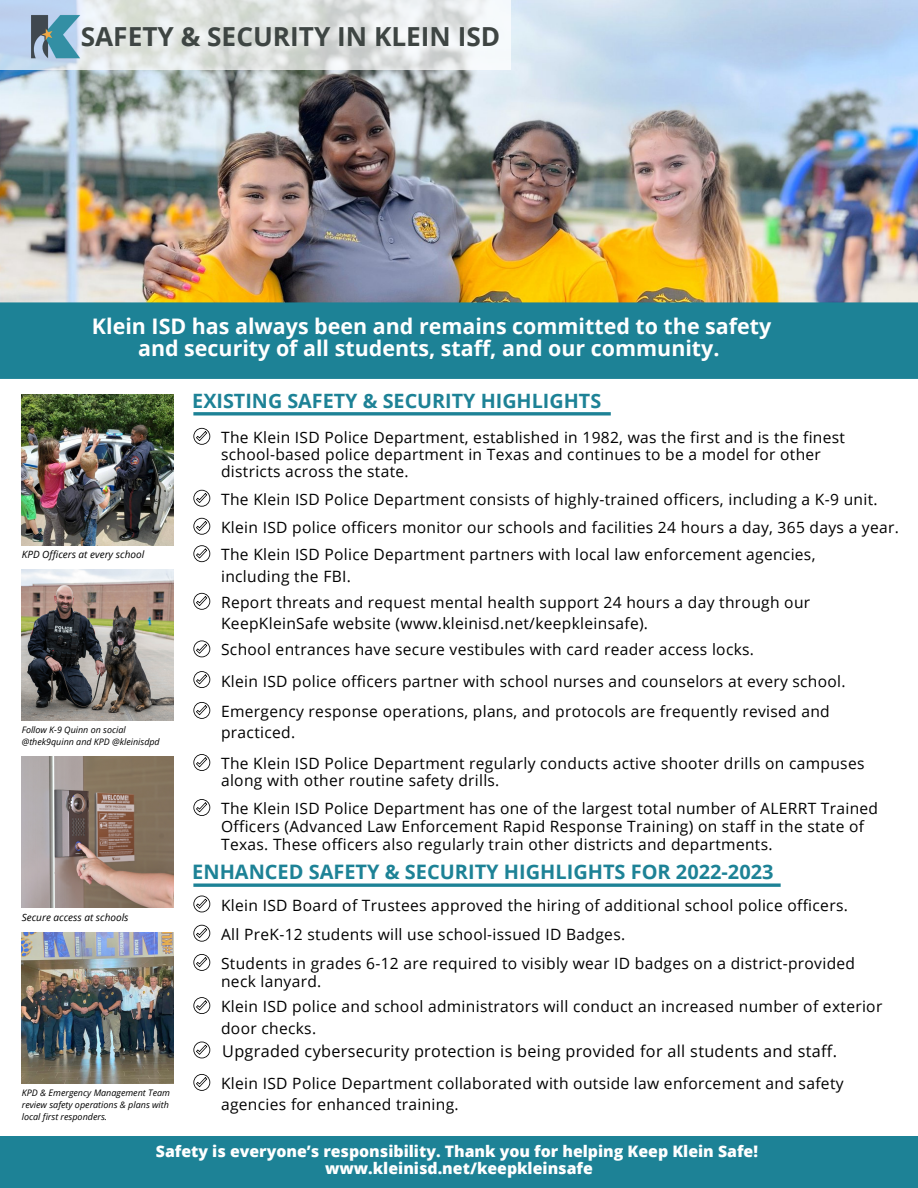
<style>
.page{position:relative;width:918px;height:1188px;background:#fff}
.page>*{position:absolute;margin:0;border:0;box-sizing:border-box;transform-origin:0 0}
.t1{font:700 26.25px "Open Sans";color:#3e4543}
.t2{font:700 21.45px/22.5px "Open Sans";color:#fff;text-align:center}
.t3{font:700 19.95px "Open Sans";color:#1d8296}
.t4{font:700 19.8px "Open Sans";color:#1d8296}
.t5{font:16.2px "Open Sans";letter-spacing:.02em;color:#000}
.t6{font:800 15.9px/16.8px "Open Sans";color:#fff;text-align:center}
.t7{font:15.6px/21.5px "Open Sans";letter-spacing:.02em;color:#000}
.t8{font:italic 10.05px "Open Sans";color:#000}
.t9{font:italic 9px/12px "Open Sans";color:#000}
</style>
<div class="page">
<img style="left:0;top:0;width:918px;height:302px">
<div style="left:0;top:1136px;width:918px;height:52px;background:#1d8296"></div>
<svg style="left:193px;top:883px;width:588px;height:4px;background:#4095a6"></svg>
<svg style="left:0;top:0;width:511px;height:70px"></svg>
<div style="left:0;top:302px;width:918px;height:77px;background:#1d8296"></div>
<img style="left:31px;top:15px;width:49px;height:43px">
<svg style="left:193px;top:925px;width:17px;height:17px"></svg>
<svg style="left:193px;top:997px;width:17px;height:17px"></svg>
<svg style="left:193px;top:1042px;width:17px;height:16px"></svg>
<svg style="left:193px;top:490px;width:17px;height:17px"></svg>
<svg style="left:193px;top:518px;width:17px;height:17px"></svg>
<svg style="left:193px;top:545px;width:17px;height:17px"></svg>
<svg style="left:193px;top:896px;width:17px;height:16px"></svg>
<svg style="left:193px;top:593px;width:17px;height:17px"></svg>
<svg style="left:193px;top:640px;width:17px;height:17px"></svg>
<svg style="left:193px;top:412px;width:418px;height:4px;background:#4095a6"></svg>
<svg style="left:193px;top:954px;width:17px;height:17px"></svg>
<svg style="left:193px;top:1074px;width:17px;height:17px"></svg>
<svg style="left:193px;top:702px;width:17px;height:17px"></svg>
<svg style="left:193px;top:428px;width:17px;height:17px"></svg>
<svg style="left:193px;top:671px;width:17px;height:17px"></svg>
<svg style="left:193px;top:754px;width:17px;height:17px"></svg>
<svg style="left:193px;top:799px;width:17px;height:17px"></svg>
<img style="left:22px;top:394px;width:151px;height:152px">
<img style="left:22px;top:756px;width:151px;height:152px">
<img style="left:22px;top:570px;width:151px;height:151px">
<img style="left:22px;top:932px;width:151px;height:152px">
<h1 class="t1" style="left:81px;top:18px;width:421px">SAFETY &amp; SECURITY IN KLEIN ISD</h1>
<h2 class="t2" style="left:92px;top:314px;width:681px">Klein ISD has always been and remains committed to the safety and security of all students, staff, and our community.</h2>
<p class="t4" style="left:192px;top:387px;width:410px">EXISTING SAFETY &amp; SECURITY HIGHLIGHTS</p>
<p class="t8" style="left:22px;top:548px;width:124px">KPD Officers at every school</p>
<p class="t9" style="left:22px;top:724px;width:140px">Follow K-9 Quinn on social @thek9quinn and KPD @kleinisdpd</p>
<p class="t8" style="left:22px;top:910px;width:108px">Secure access at schools</p>
<p class="t9" style="left:22px;top:1087px;width:150px;text-align:justify">KPD &amp; Emergency Management Team review safety operations &amp; plans with local first responders.</p>
<p class="t7" style="left:221px;top:429px;width:625px;line-height:16.8px">The Klein ISD Police Department, established in 1982, was the first and is the finest school-based police department in Texas and continues to be a model for other districts across the state.</p>
<p class="t7" style="left:221px;top:485px;width:679px;line-height:27.8px">The Klein ISD Police Department consists of highly-trained officers, including a K-9 unit.<br>Klein ISD police officers monitor our schools and facilities 24 hours a day, 365 days a year.<br>The Klein ISD Police Department partners with local law enforcement agencies,</p>
<p class="t7" style="left:221px;top:565px;width:131px">including the FBI.</p>
<p class="t7" style="left:221px;top:591px;width:591px">Report threats and request mental health support 24 hours a day through our<br>KeepKleinSafe website (www.kleinisd.net/keepkleinsafe).</p>
<p class="t7" style="left:221px;top:639px;width:535px">School entrances have secure vestibules with card reader access locks.</p>
<p class="t7" style="left:221px;top:670px;width:626px">Klein ISD police officers partner with school nurses and counselors at every school.</p>
<p class="t7" style="left:221px;top:700px;width:610px">Emergency response operations, plans, and protocols are frequently revised and practiced.</p>
<p class="t7" style="left:221px;top:755px;width:645px;line-height:16.8px">The Klein ISD Police Department regularly conducts active shooter drills on campuses along with other routine safety drills.</p>
<p class="t7" style="left:221px;top:799px;width:659px;line-height:18px">The Klein ISD Police Department has one of the largest total number of ALERRT Trained<br>Officers (Advanced Law Enforcement Rapid Response Training) on staff in the state of<br>Texas. These officers also regularly train other districts and departments.</p>
<p class="t3" style="left:192px;top:858px;width:583px">ENHANCED SAFETY &amp; SECURITY HIGHLIGHTS FOR 2022-2023</p>
<p class="t7" style="left:221px;top:894px;width:628px">Klein ISD Board of Trustees approved the hiring of additional school police officers.</p>
<p class="t7" style="left:221px;top:923px;width:406px">All PreK-12 students will use school-issued ID Badges.</p>
<p class="t7" style="left:221px;top:954px;width:635px;line-height:18px">Students in grades 6-12 are required to visibly wear ID badges on a district-provided neck lanyard.</p>
<p class="t7" style="left:221px;top:995px;width:663px">Klein ISD police and school administrators will conduct an increased number of exterior door checks.</p>
<p class="t5" style="left:222px;top:1040px;width:616px">Upgraded cybersecurity protection is being provided for all students and staff.</p>
<p class="t7" style="left:221px;top:1072px;width:624px">Klein ISD Police Department collaborated with outside law enforcement and safety agencies for enhanced training.</p>
<p class="t6" style="left:156px;top:1142px;width:604px">Safety is everyone’s responsibility. Thank you for helping Keep Klein Safe! www.kleinisd.net/keepkleinsafe</p>
</div>
